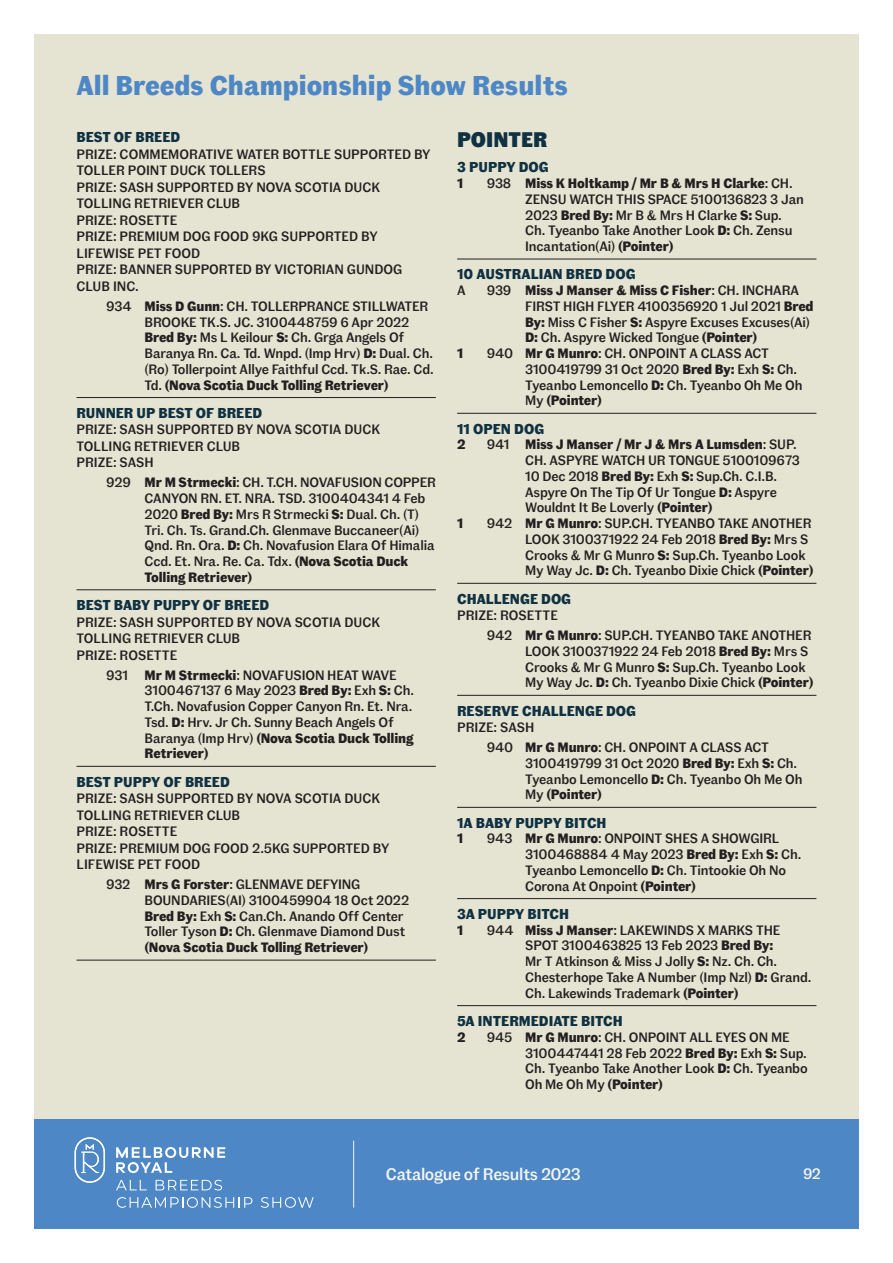
<style>
.page{position:relative;width:893px;height:1263px;background:#fff}
.page>*{position:absolute;margin:0;border:0;box-sizing:border-box;transform-origin:0 0}
.t1{font:700 27px "Fann Grotesque Pro";color:#4d87c6}
.t2{font:900 21px "Fann Grotesque Pro";color:#0f3142}
.t3{font:500 16.65px "Fann Grotesque Pro";letter-spacing:-.02em;color:#f5f5ee}
.t4{font:500 15px "Fann Grotesque Pro";color:#f5f5ee}
.t5{font:700 14.25px "Fann Grotesque Pro";color:#0f3142}
.t6{font:500 13.5px/15.8px "Fann Grotesque Pro";letter-spacing:-.01em;color:#231f20}
.t7{font:700 13.5px "Fann Grotesque Pro";color:#231f20}
.s1{font-weight:700}
</style>
<div class="page">
<div style="left:34px;top:1118px;width:825px;height:111px;background:#4d87c6"></div>
<svg style="left:75px;top:1137px;width:30px;height:46px"></svg>
<svg style="left:116px;top:1147px;width:109px;height:26px"></svg>
<svg style="left:116px;top:1180px;width:31px;height:10px"></svg>
<svg style="left:156px;top:1180px;width:66px;height:10px"></svg>
<svg style="left:117px;top:1197px;width:135px;height:11px"></svg>
<svg style="left:261px;top:1197px;width:53px;height:11px"></svg>
<div style="left:34px;top:34px;width:825px;height:1084px;background:#e5e3d1"></div>
<hr style="left:353px;top:1140px;width:1px;height:67px;background:#f5f5ee">
<hr style="left:77px;top:397px;width:359px;height:1px;background:#231f20">
<hr style="left:77px;top:589px;width:359px;height:1px;background:#231f20">
<hr style="left:77px;top:766px;width:359px;height:1px;background:#231f20">
<hr style="left:77px;top:960px;width:359px;height:1px;background:#231f20">
<hr style="left:457px;top:259px;width:359px;height:1px;background:#231f20">
<hr style="left:457px;top:413px;width:359px;height:1px;background:#231f20">
<hr style="left:457px;top:583px;width:359px;height:1px;background:#231f20">
<hr style="left:457px;top:695px;width:359px;height:1px;background:#231f20">
<hr style="left:457px;top:807px;width:359px;height:1px;background:#231f20">
<hr style="left:457px;top:898px;width:359px;height:1px;background:#231f20">
<hr style="left:457px;top:1005px;width:359px;height:1px;background:#231f20">
<h1 class="t1" style="left:77px;top:70px;width:493px">All Breeds Championship Show Results</h1>
<p class="t5" style="left:77px;top:129px;width:105px">BEST OF BREED</p>
<p class="t6" style="left:77px;top:146px;width:356px;line-height:16.5px">PRIZE: COMMEMORATIVE WATER BOTTLE SUPPORTED BY<br>TOLLER POINT DUCK TOLLERS<br>PRIZE: SASH SUPPORTED BY NOVA SCOTIA DUCK<br>TOLLING RETRIEVER CLUB<br>PRIZE: ROSETTE<br>PRIZE: PREMIUM DOG FOOD 9KG SUPPORTED BY<br>LIFEWISE PET FOOD<br>PRIZE: BANNER SUPPORTED BY VICTORIAN GUNDOG<br>CLUB INC.</p>
<p class="t6" style="left:145px;top:299px;width:291px;text-indent:-38px">934 <span class="s1">Miss D Gunn</span>: CH. TOLLERPRANCE STILLWATER BROOKE TK.S. JC. 3100448759 6 Apr 2022<br><span class="s1">Bred By:</span> Ms L Keilour <span class="s1">S:</span> Ch. Grga Angels Of Baranya Rn. Ca. Td. Wnpd. (Imp Hrv) <span class="s1">D:</span> Dual. Ch. (Ro) Tollerpoint Allye Faithful Ccd. Tk.S. Rae. Cd.<br>Td. <span class="s1">(Nova Scotia Duck Tolling Retriever)</span></p>
<p class="t5" style="left:77px;top:404px;width:187px">RUNNER UP BEST OF BREED</p>
<p class="t6" style="left:77px;top:422px;width:305px;line-height:16.5px">PRIZE: SASH SUPPORTED BY NOVA SCOTIA DUCK<br>TOLLING RETRIEVER CLUB<br>PRIZE: SASH</p>
<p class="t6" style="left:145px;top:475px;width:293px;text-indent:-38px">929 <span class="s1">Mr M Strmecki</span>: CH. T.CH. NOVAFUSION COPPER CANYON RN. ET. NRA. TSD. 3100404341 4 Feb 2020 <span class="s1">Bred By:</span> Mrs R Strmecki <span class="s1">S:</span> Dual. Ch. (T)<br>Tri. Ch. Ts. Grand.Ch. Glenmave Buccaneer(Ai)<br>Qnd. Rn. Ora. <span class="s1">D:</span> Ch. Novafusion Elara Of Himalia Ccd. Et. Nra. Re. Ca. Tdx. <span class="s1">(Nova Scotia Duck Tolling Retriever)</span></p>
<p class="t5" style="left:77px;top:597px;width:194px">BEST BABY PUPPY OF BREED</p>
<p class="t6" style="left:77px;top:614px;width:305px;line-height:16.5px">PRIZE: SASH SUPPORTED BY NOVA SCOTIA DUCK<br>TOLLING RETRIEVER CLUB<br>PRIZE: ROSETTE</p>
<p class="t6" style="left:145px;top:667px;width:271px;text-indent:-38px">931 <span class="s1">Mr M Strmecki</span>: NOVAFUSION HEAT WAVE 3100467137 6 May 2023 <span class="s1">Bred By:</span> Exh <span class="s1">S:</span> Ch.<br>T.Ch. Novafusion Copper Canyon Rn. Et. Nra.<br>Tsd. <span class="s1">D:</span> Hrv. Jr Ch. Sunny Beach Angels Of Baranya (Imp Hrv) <span class="s1">(Nova Scotia Duck Tolling Retriever)</span></p>
<p class="t5" style="left:77px;top:773px;width:155px">BEST PUPPY OF BREED</p>
<p class="t6" style="left:77px;top:791px;width:314px;line-height:16.5px">PRIZE: SASH SUPPORTED BY NOVA SCOTIA DUCK<br>TOLLING RETRIEVER CLUB<br>PRIZE: ROSETTE<br>PRIZE: PREMIUM DOG FOOD 2.5KG SUPPORTED BY<br>LIFEWISE PET FOOD</p>
<p class="t6" style="left:145px;top:877px;width:266px;text-indent:-38px">932 <span class="s1">Mrs G Forster</span>: GLENMAVE DEFYING BOUNDARIES(AI) 3100459904 18 Oct 2022<br><span class="s1">Bred By:</span> Exh <span class="s1">S:</span> Can.Ch. Anando Off Center Toller Tyson <span class="s1">D:</span> Ch. Glenmave Diamond Dust <span class="s1">(Nova Scotia Duck Tolling Retriever)</span></p>
<h2 class="t2" style="left:457px;top:127px;width:92px">POINTER</h2>
<p class="t5" style="left:457px;top:159px;width:93px">3 PUPPY DOG</p>
<p class="t7" style="left:457px;top:175px;width:8px">1</p>
<p class="t6" style="left:525px;top:176px;width:280px;text-indent:-38px">938 <span class="s1">Miss K Holtkamp / Mr B &amp; Mrs H Clarke</span>: CH.<br>ZENSU WATCH THIS SPACE 5100136823 3 Jan 2023 <span class="s1">Bred By:</span> Mr B &amp; Mrs H Clarke <span class="s1">S:</span> Sup.<br>Ch. Tyeanbo Take Another Look <span class="s1">D:</span> Ch. Zensu Incantation(Ai) <span class="s1">(Pointer)</span></p>
<p class="t5" style="left:457px;top:266px;width:180px">10 AUSTRALIAN BRED DOG</p>
<p class="t6" style="left:457px;top:283px;width:10px">A</p>
<p class="t6" style="left:525px;top:283px;width:290px;text-indent:-38px">939 <span class="s1">Miss J Manser &amp; Miss C Fisher</span>: CH. INCHARA FIRST HIGH FLYER 4100356920 1 Jul 2021 <span class="s1">Bred By:</span> Miss C Fisher <span class="s1">S:</span> Aspyre Excuses Excuses(Ai)<br><span class="s1">D:</span> Ch. Aspyre Wicked Tongue <span class="s1">(Pointer)</span></p>
<p class="t7" style="left:457px;top:345px;width:8px">1</p>
<p class="t6" style="left:525px;top:346px;width:279px;text-indent:-38px">940 <span class="s1">Mr G Munro</span>: CH. ONPOINT A CLASS ACT<br>3100419799 31 Oct 2020 <span class="s1">Bred By:</span> Exh <span class="s1">S:</span> Ch.<br>Tyeanbo Lemoncello <span class="s1">D:</span> Ch. Tyeanbo Oh Me Oh<br>My <span class="s1">(Pointer)</span></p>
<p class="t5" style="left:457px;top:420px;width:89px">11 OPEN DOG</p>
<p class="t7" style="left:457px;top:437px;width:10px">2</p>
<p class="t6" style="left:525px;top:437px;width:276px;text-indent:-38px">941 <span class="s1">Miss J Manser / Mr J &amp; Mrs A Lumsden</span>: SUP.<br>CH. ASPYRE WATCH UR TONGUE 5100109673<br>10 Dec 2018 <span class="s1">Bred By:</span> Exh <span class="s1">S:</span> Sup.Ch. C.I.B.<br>Aspyre On The Tip Of Ur Tongue <span class="s1">D:</span> Aspyre Wouldnt It Be Loverly <span class="s1">(Pointer)</span></p>
<p class="t7" style="left:457px;top:515px;width:8px">1</p>
<p class="t6" style="left:525px;top:516px;width:290px;text-indent:-38px">942 <span class="s1">Mr G Munro</span>: SUP.CH. TYEANBO TAKE ANOTHER LOOK 3100371922 24 Feb 2018 <span class="s1">Bred By:</span> Mrs S Crooks &amp; Mr G Munro <span class="s1">S:</span> Sup.Ch. Tyeanbo Look My Way Jc. <span class="s1">D:</span> Ch. Tyeanbo Dixie Chick <span class="s1">(Pointer)</span></p>
<p class="t5" style="left:457px;top:590px;width:116px">CHALLENGE DOG</p>
<p class="t6" style="left:487px;top:606px;width:326px;line-height:20px;text-indent:-30px">PRIZE: ROSETTE<br>942 <span class="s1">Mr G Munro</span>: SUP.CH. TYEANBO TAKE ANOTHER</p>
<p class="t6" style="left:525px;top:644px;width:290px">LOOK 3100371922 24 Feb 2018 <span class="s1">Bred By:</span> Mrs S<br>Crooks &amp; Mr G Munro <span class="s1">S:</span> Sup.Ch. Tyeanbo Look<br>My Way Jc. <span class="s1">D:</span> Ch. Tyeanbo Dixie Chick <span class="s1">(Pointer)</span></p>
<p class="t5" style="left:457px;top:702px;width:181px">RESERVE CHALLENGE DOG</p>
<p class="t6" style="left:487px;top:718px;width:284px;line-height:20px;text-indent:-30px">PRIZE: SASH<br>940 <span class="s1">Mr G Munro</span>: CH. ONPOINT A CLASS ACT</p>
<p class="t6" style="left:525px;top:756px;width:279px">3100419799 31 Oct 2020 <span class="s1">Bred By:</span> Exh <span class="s1">S:</span> Ch.<br>Tyeanbo Lemoncello <span class="s1">D:</span> Ch. Tyeanbo Oh Me Oh<br>My <span class="s1">(Pointer)</span></p>
<p class="t5" style="left:457px;top:814px;width:151px">1A BABY PUPPY BITCH</p>
<p class="t7" style="left:457px;top:831px;width:8px">1</p>
<p class="t6" style="left:525px;top:831px;width:278px;text-indent:-38px">943 <span class="s1">Mr G Munro</span>: ONPOINT SHES A SHOWGIRL 3100468884 4 May 2023 <span class="s1">Bred By:</span> Exh <span class="s1">S:</span> Ch.<br>Tyeanbo Lemoncello <span class="s1">D:</span> Ch. Tintookie Oh No Corona At Onpoint <span class="s1">(Pointer)</span></p>
<p class="t5" style="left:457px;top:905px;width:114px">3A PUPPY BITCH</p>
<p class="t7" style="left:457px;top:922px;width:8px">1</p>
<p class="t6" style="left:525px;top:922px;width:288px;text-indent:-38px">944 <span class="s1">Miss J Manser</span>: LAKEWINDS X MARKS THE SPOT 3100463825 13 Feb 2023 <span class="s1">Bred By:<br></span>Mr T Atkinson &amp; Miss J Jolly <span class="s1">S:</span> Nz. Ch. Ch.<br>Chesterhope Take A Number (Imp Nzl) <span class="s1">D:</span> Grand.<br>Ch. Lakewinds Trademark <span class="s1">(Pointer)</span></p>
<p class="t5" style="left:457px;top:1012px;width:167px">5A INTERMEDIATE BITCH</p>
<p class="t7" style="left:457px;top:1029px;width:10px">2</p>
<p class="t6" style="left:525px;top:1029px;width:284px;text-indent:-38px">945 <span class="s1">Mr G Munro</span>: CH. ONPOINT ALL EYES ON ME 3100447441 28 Feb 2022 <span class="s1">Bred By:</span> Exh <span class="s1">S:</span> Sup.<br>Ch. Tyeanbo Take Another Look <span class="s1">D:</span> Ch. Tyeanbo Oh Me Oh My <span class="s1">(Pointer)</span></p>
<p class="t3" style="left:386px;top:1164px;width:197px">Catalogue of Results 2023</p>
<p class="t4" style="left:803px;top:1165px;width:20px">92</p>
</div>
